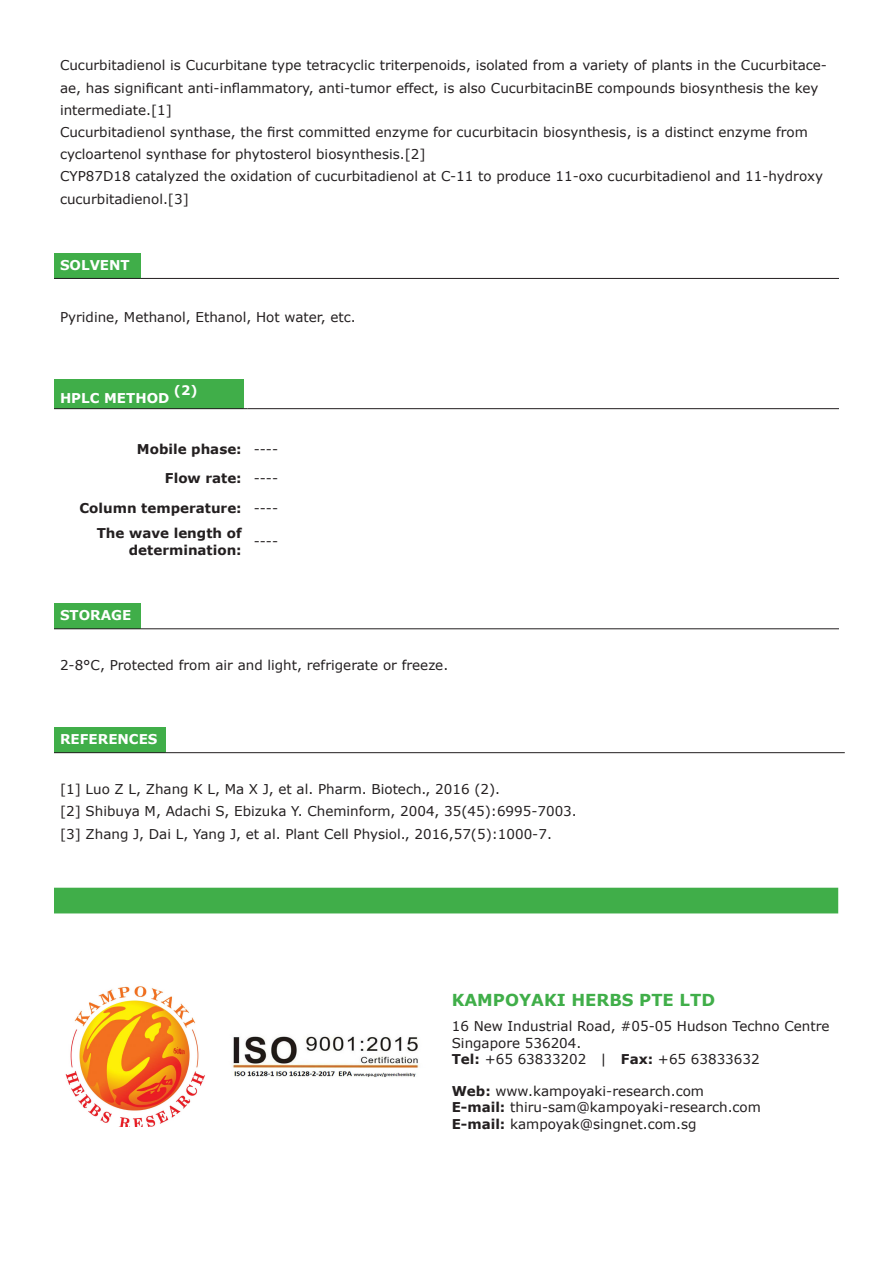
<style>
.page{position:relative;width:893px;height:1263px;background:#fff}
.page>*{position:absolute;margin:0;border:0;box-sizing:border-box;transform-origin:0 0}
.t1{font:700 16.5px "Verdana";color:#40ae49}
.t2{font:13.5px/22.2px "Verdana";color:#231f20}
.t3{font:700 13.5px/16.2px "Verdana";color:#231f20;text-align:right}
.t4{font:700 13.5px "Verdana";color:#fff}
.t5{font:700 13.05px "Verdana";color:#fff}
.s1{font-weight:700}
</style>
<div class="page">
<div style="left:54px;top:253px;width:86px;height:25px;background:#40ae49"></div>
<hr style="left:54px;top:278px;width:86px;height:1px;background:#231f20">
<hr style="left:140px;top:278px;width:699px;height:1px;background:#231f20">
<div style="left:54px;top:379px;width:189px;height:30px;background:#40ae49"></div>
<hr style="left:54px;top:408px;width:189px;height:1px;background:#231f20">
<hr style="left:248px;top:408px;width:591px;height:1px;background:#231f20">
<div style="left:54px;top:604px;width:86px;height:25px;background:#40ae49"></div>
<hr style="left:54px;top:628px;width:86px;height:1px;background:#231f20">
<hr style="left:140px;top:628px;width:699px;height:1px;background:#231f20">
<div style="left:54px;top:727px;width:112px;height:26px;background:#40ae49"></div>
<hr style="left:54px;top:752px;width:112px;height:1px;background:#231f20">
<hr style="left:166px;top:752px;width:679px;height:1px;background:#231f20">
<div style="left:54px;top:888px;width:784px;height:25px;background:#40ae49"></div>
<img style="left:65px;top:986px;width:140px;height:140px">
<img style="left:232px;top:1036px;width:187px;height:41px">
<p class="t2" style="left:60px;top:55px;width:768px">Cucurbitadienol is Cucurbitane type tetracyclic triterpenoids, isolated from a variety of plants in the Cucurbitace&shy;ae, has significant anti-inflammatory, anti-tumor effect, is also CucurbitacinBE compounds biosynthesis the key intermediate.[1]</p>
<p class="t2" style="left:60px;top:121px;width:749px">Cucurbitadienol synthase, the first committed enzyme for cucurbitacin biosynthesis, is a distinct enzyme from cycloartenol synthase for phytosterol biosynthesis.[2]</p>
<p class="t2" style="left:60px;top:166px;width:765px">CYP87D18 catalyzed the oxidation of cucurbitadienol at C-11 to produce 11-oxo cucurbitadienol and 11-hydroxy cucurbitadienol.[3]</p>
<p class="t4" style="left:60px;top:256px;width:71px">SOLVENT</p>
<p class="t2" style="left:60px;top:306px;width:297px">Pyridine, Methanol, Ethanol, Hot water, etc.</p>
<p class="t4" style="left:60px;top:389px;width:111px">HPLC METHOD</p>
<p class="t5" style="left:174px;top:382px;width:25px">(2)</p>
<p class="t3" style="left:137px;top:441px;width:106px">Mobile phase:</p>
<p class="t2" style="left:254px;top:438px;width:26px">----</p>
<p class="t3" style="left:165px;top:471px;width:78px">Flow rate:</p>
<p class="t2" style="left:254px;top:468px;width:26px">----</p>
<p class="t3" style="left:80px;top:500px;width:164px">Column temperature:</p>
<p class="t2" style="left:254px;top:497px;width:26px">----</p>
<p class="t3" style="left:97px;top:525px;width:146px">The wave length of determination:</p>
<p class="t2" style="left:254px;top:531px;width:26px">----</p>
<p class="t4" style="left:60px;top:606px;width:73px">STORAGE</p>
<p class="t2" style="left:60px;top:654px;width:390px">2-8°C, Protected from air and light, refrigerate or freeze.</p>
<p class="t4" style="left:60px;top:730px;width:99px">REFERENCES</p>
<p class="t2" style="left:60px;top:778px;width:442px">[1] Luo Z L, Zhang K L, Ma X J, et al. Pharm. Biotech., 2016 (2).</p>
<p class="t2" style="left:60px;top:800px;width:518px">[2] Shibuya M, Adachi S, Ebizuka Y. Cheminform, 2004, 35(45):6995-7003.</p>
<p class="t2" style="left:60px;top:823px;width:493px">[3] Zhang J, Dai L, Yang J, et al. Plant Cell Physiol., 2016,57(5):1000-7.</p>
<p class="t1" style="left:452px;top:989px;width:265px">KAMPOYAKI HERBS PTE LTD</p>
<p class="t2" style="left:452px;top:1015px;width:379px">16 New Industrial Road, #05-05 Hudson Techno Centre</p>
<p class="t2" style="left:452px;top:1032px;width:131px">Singapore 536204.</p>
<p class="t2" style="left:452px;top:1048px;width:309px"><span class="s1">Tel:</span> +65 63833202 | <span class="s1">Fax:</span> +65 63833632</p>
<p class="t2" style="left:452px;top:1080px;width:254px"><span class="s1">Web:</span> www.kampoyaki-research.com</p>
<p class="t2" style="left:452px;top:1096px;width:311px"><span class="s1">E-mail:</span> thiru-sam@kampoyaki-research.com</p>
<p class="t2" style="left:452px;top:1113px;width:246px"><span class="s1">E-mail:</span> kampoyak@singnet.com.sg</p>
</div>
